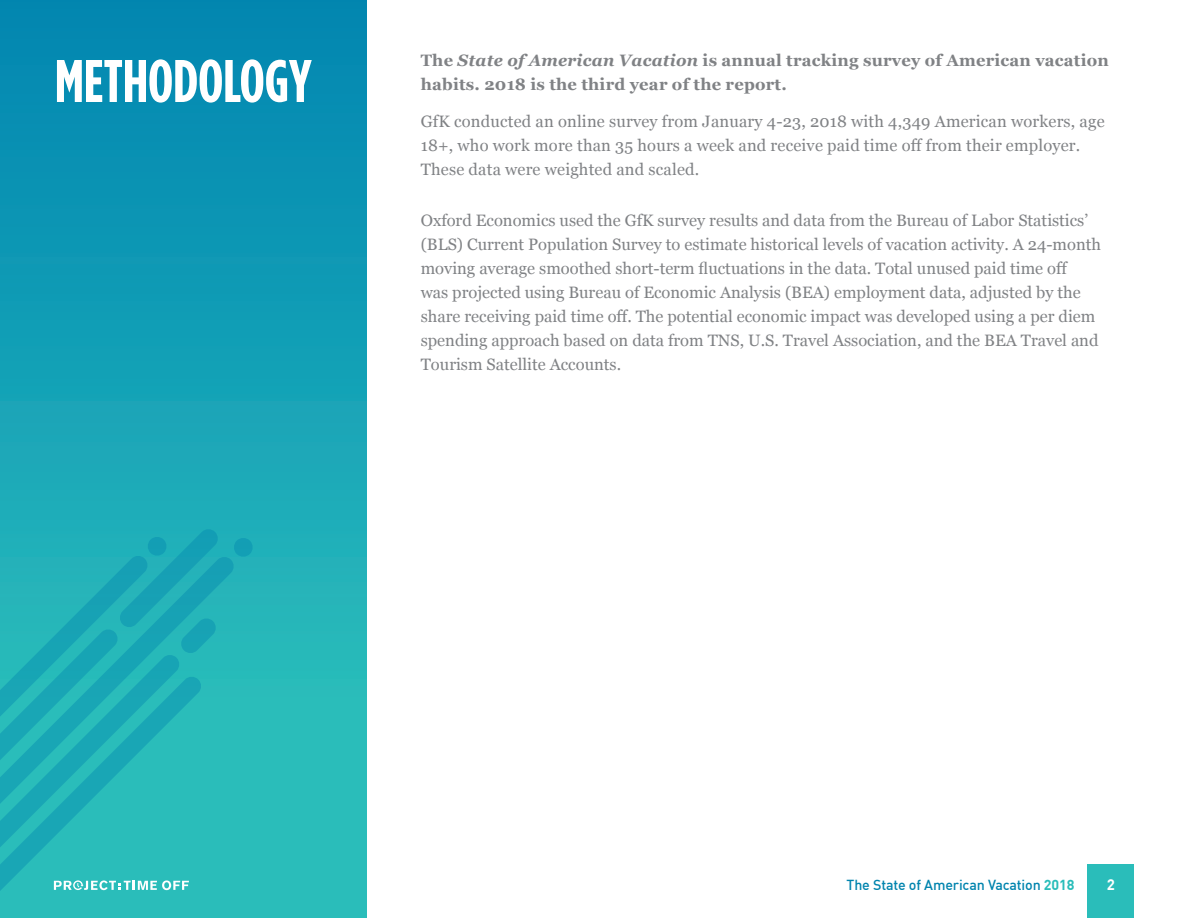
<style>
.page{position:relative;width:1188px;height:918px;background:#fff}
.page>*{position:absolute;margin:0;border:0;box-sizing:border-box;transform-origin:0 0}
.t1{font:700 60px "Gotham Condensed";color:#fff}
.body_Georgia{font:16.5px/24px "Georgia";color:#808285}
.t2{font:700 16.5px/24px "Georgia";letter-spacing:.01em;color:#808285}
.t3{font:700 15px "DIN Pro";color:#fff}
.t4{font:500 14.25px "DIN Pro";letter-spacing:-.01em;color:#0184ae}
.s1{font-style:italic}
.s2{font-weight:700;color:#2abdba}
</style>
<div class="page">
<div style="left:0;top:0;width:367px;height:918px;background:linear-gradient(to bottom,#0287b1,#32c7bc)"></div>
<div style="left:1088px;top:864px;width:46px;height:54px;background:#2abdba"></div>
<svg style="left:0;top:528px;width:219px;height:390px;background:#1dadb8"></svg>
<div style="left:0;top:910px;width:202px;height:8px;background:#2abdba"></div>
<svg style="left:0;top:556px;width:235px;height:354px;background:#25b4b8"></svg>
<svg style="left:233px;top:537px;width:21px;height:21px"></svg>
<p class="t1" style="left:55px;top:46px;width:258px">METHODOLOGY</p>
<p class="t2" style="left:421px;top:48px;width:690px">The <span class="s1">State of American Vacation</span> is annual tracking survey of American vacation habits. 2018 is the third year of the report.</p>
<p class="body_Georgia" style="left:421px;top:109px;width:685px">GfK conducted an online survey from January 4-23, 2018 with 4,349 American workers, age<br>18+, who work more than 35 hours a week and receive paid time off from their employer.<br>These data were weighted and scaled.</p>
<p class="body_Georgia" style="left:421px;top:208px;width:682px">Oxford Economics used the GfK survey results and data from the Bureau of Labor Statistics’ (BLS) Current Population Survey to estimate historical levels of vacation activity. A 24-month moving average smoothed short-term fluctuations in the data. Total unused paid time off<br>was projected using Bureau of Economic Analysis (BEA) employment data, adjusted by the share receiving paid time off. The potential economic impact was developed using a per diem spending approach based on data from TNS, U.S. Travel Association, and the BEA Travel and Tourism Satellite Accounts.</p>
<p class="t4" style="left:847px;top:876px;width:229px">The State of American Vacation <span class="s2">2018</span></p>
<p class="t3" style="left:1107px;top:874px;width:10px">2</p>
</div>
